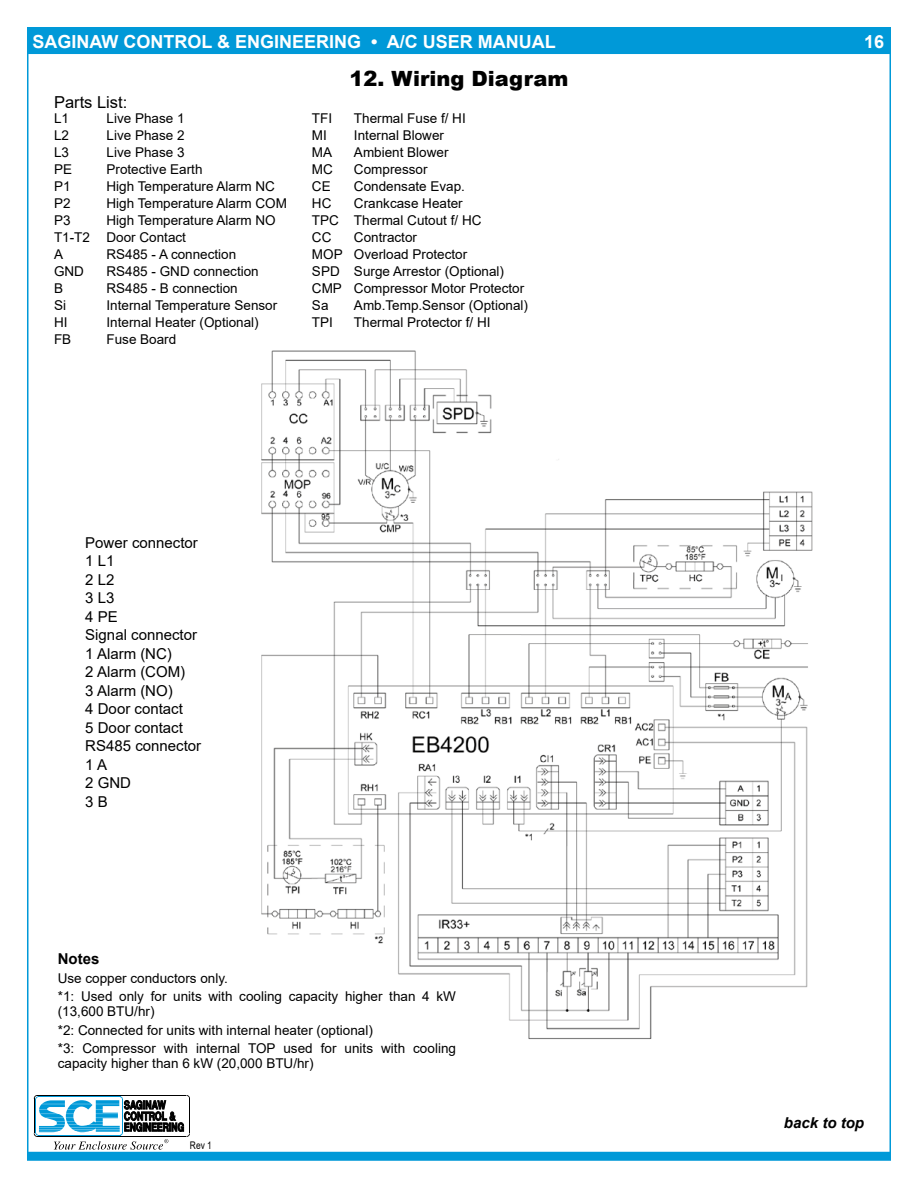
<style>
.page{position:relative;width:918px;height:1188px;background:#fff}
.page>*{position:absolute;margin:0;border:0;box-sizing:border-box;transform-origin:0 0}
.left_just{font:900 21px "Arial";color:#000}
.t1{font:700 18px "Arial";color:#fff}
.left_just-2{font:16.5px "Arial";color:#000}
.left_just-3{font:15px "Arial";color:#000}
.t2{font:italic 700 15px "Arial";color:#000}
.left_just-4{font:700 15px "Arial";color:#000}
.left_just-5{font:13.5px/15px "Arial";color:#000}
.t3{font:10.5px "Arial";color:#000;scale:.8 1}
.s1{font-weight:400;font-size:12px;color:#000}
</style>
<div class="page">
<div style="left:27px;top:1152px;width:864px;height:9px;background:#0099d8"></div>
<svg style="left:34px;top:1095px;width:156px;height:55px"></svg>
<div style="left:27px;top:27px;width:864px;height:27px;background:#0099d8"></div>
<img style="left:261px;top:350px;width:552px;height:690px">
<h2 class="t1" style="left:28px;top:29px;width:529px"><span class="s1">B</span>SAGINAW CONTROL &amp; ENGINEERING • A/C USER MANUAL</h2>
<h2 class="t1" style="left:864px;top:29px;width:22px">16</h2>
<p class="left_just-2" style="left:54px;top:91px;width:75px">Parts List:</p>
<p class="left_just" style="left:350px;top:63px;width:220px">12. Wiring Diagram</p>
<p class="left_just-5" style="left:54px;top:111px;width:17px">L1</p>
<p class="left_just-5" style="left:107px;top:111px;width:80px">Live Phase 1</p>
<p class="left_just-5" style="left:312px;top:111px;width:22px">TFI</p>
<p class="left_just-5" style="left:354px;top:111px;width:113px">Thermal Fuse f/ HI</p>
<p class="left_just-5" style="left:54px;top:128px;width:17px">L2</p>
<p class="left_just-5" style="left:107px;top:128px;width:80px">Live Phase 2</p>
<p class="left_just-5" style="left:312px;top:128px;width:16px">MI</p>
<p class="left_just-5" style="left:354px;top:128px;width:92px">Internal Blower</p>
<p class="left_just-5" style="left:54px;top:145px;width:17px">L3</p>
<p class="left_just-5" style="left:107px;top:145px;width:80px">Live Phase 3</p>
<p class="left_just-5" style="left:312px;top:145px;width:22px">MA</p>
<p class="left_just-5" style="left:354px;top:145px;width:96px">Ambient Blower</p>
<p class="left_just-5" style="left:54px;top:162px;width:20px">PE</p>
<p class="left_just-5" style="left:107px;top:162px;width:98px">Protective Earth</p>
<p class="left_just-5" style="left:312px;top:162px;width:22px">MC</p>
<p class="left_just-5" style="left:354px;top:162px;width:75px">Compressor</p>
<p class="left_just-5" style="left:54px;top:179px;width:18px">P1</p>
<p class="left_just-5" style="left:107px;top:179px;width:170px">High Temperature Alarm NC</p>
<p class="left_just-5" style="left:312px;top:179px;width:20px">CE</p>
<p class="left_just-5" style="left:354px;top:179px;width:113px">Condensate Evap.</p>
<p class="left_just-5" style="left:54px;top:196px;width:18px">P2</p>
<p class="left_just-5" style="left:107px;top:196px;width:182px">High Temperature Alarm COM</p>
<p class="left_just-5" style="left:312px;top:196px;width:21px">HC</p>
<p class="left_just-5" style="left:354px;top:196px;width:110px">Crankcase Heater</p>
<p class="left_just-5" style="left:54px;top:213px;width:18px">P3</p>
<p class="left_just-5" style="left:107px;top:213px;width:171px">High Temperature Alarm NO</p>
<p class="left_just-5" style="left:312px;top:213px;width:171px">TPC Thermal Cutout f/ HC</p>
<p class="left_just-5" style="left:54px;top:230px;width:134px">T1-T2 Door Contact</p>
<p class="left_just-5" style="left:312px;top:230px;width:21px">CC</p>
<p class="left_just-5" style="left:354px;top:230px;width:65px">Contractor</p>
<p class="left_just-5" style="left:54px;top:247px;width:11px">A</p>
<p class="left_just-5" style="left:107px;top:247px;width:131px">RS485 - A connection</p>
<p class="left_just-5" style="left:312px;top:247px;width:157px">MOP Overload Protector</p>
<p class="left_just-5" style="left:54px;top:264px;width:31px">GND</p>
<p class="left_just-5" style="left:107px;top:264px;width:154px">RS485 - GND connection</p>
<p class="left_just-5" style="left:312px;top:264px;width:194px">SPD Surge Arrestor (Optional)</p>
<p class="left_just-5" style="left:54px;top:281px;width:11px">B</p>
<p class="left_just-5" style="left:107px;top:281px;width:133px">RS485 - B connection</p>
<p class="left_just-5" style="left:312px;top:281px;width:214px">CMP Compressor Motor Protector</p>
<p class="left_just-5" style="left:54px;top:298px;width:14px">Si</p>
<p class="left_just-5" style="left:107px;top:298px;width:172px">Internal Temperature Sensor</p>
<p class="left_just-5" style="left:312px;top:298px;width:18px">Sa</p>
<p class="left_just-5" style="left:354px;top:298px;width:176px">Amb.Temp.Sensor (Optional)</p>
<p class="left_just-5" style="left:54px;top:315px;width:15px">HI</p>
<p class="left_just-5" style="left:107px;top:315px;width:154px">Internal Heater (Optional)</p>
<p class="left_just-5" style="left:312px;top:315px;width:23px">TPI</p>
<p class="left_just-5" style="left:354px;top:315px;width:138px">Thermal Protector f/ HI</p>
<p class="left_just-5" style="left:54px;top:332px;width:19px">FB</p>
<p class="left_just-5" style="left:107px;top:332px;width:71px">Fuse Board</p>
<p class="left_just-3" style="left:85px;top:532px;width:114px">Power connector</p>
<p class="left_just-3" style="left:85px;top:551px;width:31px">1 L1</p>
<p class="left_just-3" style="left:85px;top:569px;width:31px">2 L2</p>
<p class="left_just-3" style="left:85px;top:588px;width:31px">3 L3</p>
<p class="left_just-3" style="left:85px;top:606px;width:34px">4 PE</p>
<p class="left_just-3" style="left:85px;top:625px;width:113px">Signal connector</p>
<p class="left_just-3" style="left:85px;top:643px;width:88px">1 Alarm (NC)</p>
<p class="left_just-3" style="left:85px;top:662px;width:102px">2 Alarm (COM)</p>
<p class="left_just-3" style="left:85px;top:680px;width:89px">3 Alarm (NO)</p>
<p class="left_just-3" style="left:85px;top:699px;width:99px">4 Door contact</p>
<p class="left_just-3" style="left:85px;top:717px;width:99px">5 Door contact</p>
<p class="left_just-3" style="left:85px;top:736px;width:117px">RS485 connector</p>
<p class="left_just-3" style="left:85px;top:754px;width:23px">1 A</p>
<p class="left_just-3" style="left:85px;top:773px;width:47px">2 GND</p>
<p class="left_just-3" style="left:85px;top:791px;width:24px">3 B</p>
<p class="left_just-4" style="left:58px;top:948px;width:43px">Notes</p>
<p class="left_just-5" style="left:58px;top:970px;width:172px">Use copper conductors only.</p>
<p class="left_just-5" style="left:58px;top:989px;width:400px">*1: Used only for units with cooling capacity higher than 4 kW (13,600 BTU/hr)</p>
<p class="left_just-5" style="left:58px;top:1022px;width:317px">*2: Connected for units with internal heater (optional)</p>
<p class="left_just-5" style="left:58px;top:1041px;width:400px">*3: Compressor with internal TOP used for units with cooling capacity higher than 6 kW (20,000 BTU/hr)</p>
<p class="t3" style="left:190px;top:1138px;width:29px">Rev 1</p>
<p class="t2" style="left:784px;top:1113px;width:82px">back to top</p>
</div>
